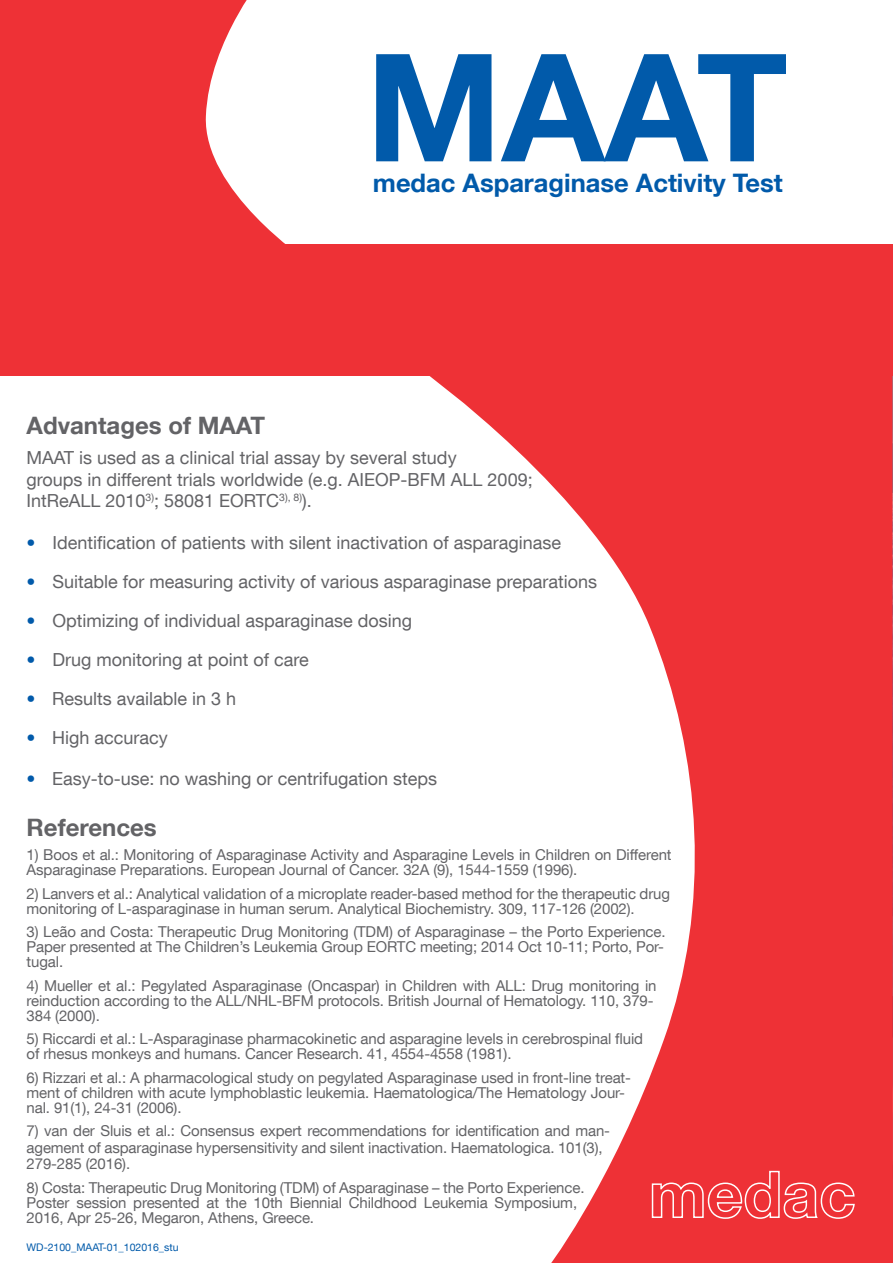
<style>
.page{position:relative;width:893px;height:1263px;background:#fff}
.page>*{position:absolute;margin:0;border:0;box-sizing:border-box;transform-origin:0 0}
.t1{font:700 150px "Helvetica Neue LT Com";color:#015aaa}
.t2{font:700 25.5px "Helvetica Neue LT Com";color:#015aaa}
.t3{font:700 24px "Helvetica Neue LT Com";color:#636366}
.t4{font:18px/21.6px "Helvetica Neue LT Com";color:#636366}
.t5{font:15px/15px "Helvetica Neue LT Com";letter-spacing:-.01em;color:#636366}
.t6{font:10.5px "Helvetica Neue LT Com";color:#015aaa}
.s1{color:#015aaa}
</style>
<div class="page">
<svg style="left:0;top:0;width:285px;height:244px;fill:#ee3136"></svg>
<div style="left:0;top:244px;width:893px;height:132px;background:#ee3136"></div>
<svg style="left:429px;top:376px;width:464px;height:887px;fill:#ee3136"></svg>
<svg style="left:652px;top:1171px;width:203px;height:48px;background:#f05155"></svg>
<h1 class="t1" style="left:366px;top:13px;width:424px">MAAT</h1>
<h2 class="t2" style="left:373px;top:167px;width:411px">medac Asparaginase Activity Test</h2>
<h3 class="t3" style="left:27px;top:410px;width:240px">Advantages of MAAT</h3>
<p class="t4" style="left:27px;top:446px;width:508px">MAAT is used as a clinical trial assay by several study<br>groups in different trials worldwide (e.g. AIEOP-BFM ALL 2009;<br>IntReALL 2010<sup>3)</sup>; 58081 EORTC<sup>3),</sup> <sup>8)</sup>).</p>
<p class="t4" style="left:27px;top:531px;width:536px"><span class="s1">•</span> Identification of patients with silent inactivation of asparaginase</p>
<p class="t4" style="left:27px;top:570px;width:572px"><span class="s1">•</span> Suitable for measuring activity of various asparaginase preparations</p>
<p class="t4" style="left:27px;top:609px;width:387px"><span class="s1">•</span> Optimizing of individual asparaginase dosing</p>
<p class="t4" style="left:27px;top:648px;width:284px"><span class="s1">•</span> Drug monitoring at point of care</p>
<p class="t4" style="left:27px;top:687px;width:211px"><span class="s1">•</span> Results available in 3 h</p>
<p class="t4" style="left:27px;top:726px;width:143px"><span class="s1">•</span> High accuracy</p>
<p class="t4" style="left:27px;top:767px;width:412px"><span class="s1">•</span> Easy-to-use: no washing or centrifugation steps</p>
<h3 class="t3" style="left:27px;top:813px;width:132px">References</h3>
<p class="t5" style="left:27px;top:847px;width:646px">1) Boos et al.: Monitoring of Asparaginase Activity and Asparagine Levels in Children on Different<br>Asparaginase Preparations. European Journal of Cancer. 32A (9), 1544-1559 (1996).</p>
<p class="t5" style="left:27px;top:885px;width:645px">2) Lanvers et al.: Analytical validation of a microplate reader-based method for the therapeutic drug monitoring of L-asparaginase in human serum. Analytical Biochemistry. 309, 117-126 (2002).</p>
<p class="t5" style="left:27px;top:924px;width:640px;text-align:justify">3) Leão and Costa: Therapeutic Drug Monitoring (TDM) of Asparaginase – the Porto Experience.<br>Paper presented at The Children’s Leukemia Group EORTC meeting; 2014 Oct 10-11; Porto, Por&shy;tugal.</p>
<p class="t5" style="left:27px;top:977px;width:631px">4) Mueller et al.: Pegylated Asparaginase (Oncaspar) in Children with ALL: Drug monitoring in reinduction according to the ALL/NHL-BFM protocols. British Journal of Hematology. 110, 379-<br>384 (2000).</p>
<p class="t5" style="left:27px;top:1031px;width:618px">5) Riccardi et al.: L-Asparaginase pharmacokinetic and asparagine levels in cerebrospinal fluid of rhesus monkeys and humans. Cancer Research. 41, 4554-4558 (1981).</p>
<p class="t5" style="left:27px;top:1069px;width:606px">6) Rizzari et al.: A pharmacological study on pegylated Asparaginase used in front-line treat&shy;ment of children with acute lymphoblastic leukemia. Haematologica/The Hematology Jour&shy;nal. 91(1), 24-31 (2006).</p>
<p class="t5" style="left:27px;top:1122px;width:585px;line-height:16.5px">7) van der Sluis et al.: Consensus expert recommendations for identification and man&shy;agement of asparaginase hypersensitivity and silent inactivation. Haematologica. 101(3),<br>279-285 (2016).</p>
<p class="t5" style="left:27px;top:1179px;width:559px">8) Costa: Therapeutic Drug Monitoring (TDM) of Asparaginase – the Porto Experience.<br>Poster session presented at the 10th Biennial Childhood Leukemia Symposium,<br>2016, Apr 25-26, Megaron, Athens, Greece.</p>
<p class="t6" style="left:27px;top:1241px;width:153px">WD-2100_MAAT-01_102016_stu</p>
</div>
